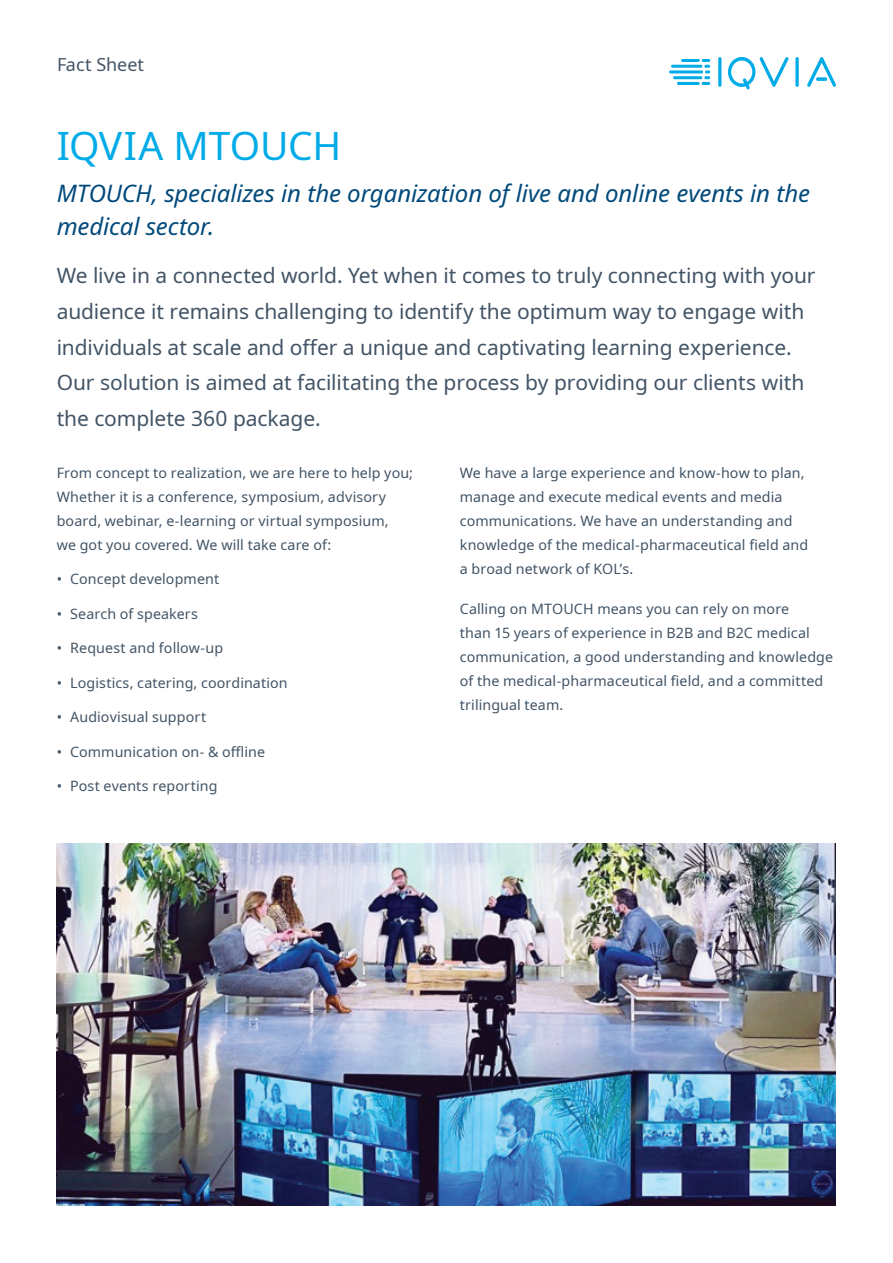
<style>
.page{position:relative;width:893px;height:1263px;background:#fff}
.page>*{position:absolute;margin:0;border:0;box-sizing:border-box;transform-origin:0 0}
.t1{font:39px "Noto Sans";letter-spacing:-.01em;color:#00abe7}
.t2{font:italic 24px/33px "Noto Sans";letter-spacing:-.005em;color:#00497b}
.t3{font:21px/36px "Noto Sans";letter-spacing:-.005em;color:#425465}
.t4{font:18px "Noto Sans";color:#425465}
.t5{font:14.25px/24px "Noto Sans";letter-spacing:.01em;color:#425465}
</style>
<div class="page">
<hr style="left:718px;top:57px;width:3px;height:30px;background:#00abe7;border-radius:2px">
<svg style="left:795px;top:57px;width:4px;height:30px"></svg>
<svg style="left:728px;top:57px;width:61px;height:33px"></svg>
<svg style="left:807px;top:57px;width:29px;height:30px"></svg>
<hr style="left:677px;top:82px;width:23px;height:3px;background:#00abe7">
<svg style="left:702px;top:59px;width:8px;height:26px"></svg>
<hr style="left:673px;top:76px;width:29px;height:3px;background:#00abe7">
<hr style="left:669px;top:70px;width:34px;height:3px;background:#00abe7">
<hr style="left:671px;top:65px;width:31px;height:3px;background:#00abe7">
<hr style="left:681px;top:59px;width:19px;height:3px;background:#00abe7">
<img style="left:57px;top:843px;width:779px;height:363px">
<p class="t4" style="left:57px;top:52px;width:89px">Fact Sheet</p>
<h1 class="t1" style="left:57px;top:118px;width:286px">IQVIA MTOUCH</h1>
<h2 class="t2" style="left:57px;top:177px;width:755px">MTOUCH, specializes in the organization of live and online events in the medical sector.</h2>
<p class="t3" style="left:57px;top:257px;width:760px">We live in a connected world. Yet when it comes to truly connecting with your audience it remains challenging to identify the optimum way to engage with individuals at scale and offer a unique and captivating learning experience.<br>Our solution is aimed at facilitating the process by providing our clients with the complete 360 package.</p>
<p class="t5" style="left:57px;top:461px;width:358px">From concept to realization, we are here to help you; Whether it is a conference, symposium, advisory board, webinar, e-learning or virtual symposium,<br>we got you covered. We will take care of:</p>
<p class="t5" style="left:57px;top:567px;width:164px">• Concept development</p>
<p class="t5" style="left:57px;top:602px;width:143px">• Search of speakers</p>
<p class="t5" style="left:57px;top:636px;width:168px">• Request and follow-up</p>
<p class="t5" style="left:57px;top:671px;width:233px">• Logistics, catering, coordination</p>
<p class="t5" style="left:57px;top:705px;width:151px">• Audiovisual support</p>
<p class="t5" style="left:57px;top:740px;width:210px">• Communication on- &amp; offline</p>
<p class="t5" style="left:57px;top:774px;width:162px">• Post events reporting</p>
<p class="t5" style="left:460px;top:461px;width:350px">We have a large experience and know-how to plan, manage and execute medical events and media communications. We have an understanding and knowledge of the medical-pharmaceutical field and a broad network of KOL’s.</p>
<p class="t5" style="left:460px;top:597px;width:375px">Calling on MTOUCH means you can rely on more<br>than 15 years of experience in B2B and B2C medical communication, a good understanding and knowledge of the medical-pharmaceutical field, and a committed trilingual team.</p>
</div>
